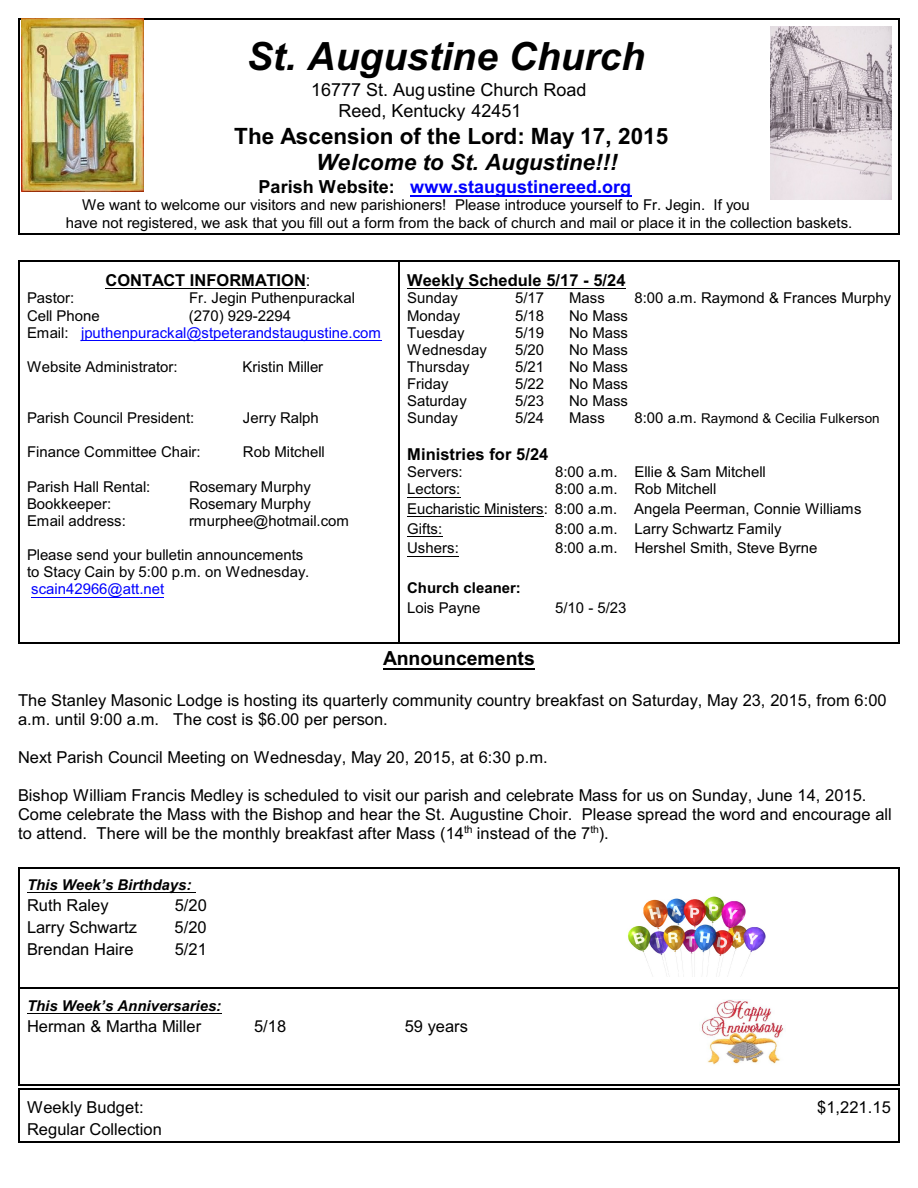
<style>
.page{position:relative;width:918px;height:1188px;background:#fff}
.page>*{position:absolute;margin:0;border:0;box-sizing:border-box;transform-origin:0 0}
.t1{font:italic 700 39px "Arial";color:#000}
.t2{font:700 22.5px "Arial";color:#000}
.t3{font:italic 700 22.5px "Arial";color:#000}
.t4{font:700 19.5px "Arial";color:#000}
.t5{font:18px/20.7px "Arial";color:#000}
.t6{font:700 18px "Arial";color:#00f}
.t7{font:16.5px/19px "Arial";color:#000}
.t8{font:700 16.5px "Arial";color:#000}
.t9{font:15px/17.1px "Arial";color:#000}
.t10{font:15px/17.1px "Arial";color:#00f}
.t11{font:italic 700 15px "Arial";color:#000}
.t12{font:700 15px "Arial";color:#000}
.t13{font:13.5px "Arial";color:#000}
.s1{color:#000}
.s2{font-weight:400}
.s3{font-size:15px}
</style>
<div class="page">
<hr style="left:18px;top:18px;width:1px;height:217px;background:#000">
<hr style="left:899px;top:18px;width:1px;height:217px;background:#000">
<hr style="left:18px;top:18px;width:882px;height:1px;background:#000">
<hr style="left:18px;top:234px;width:882px;height:1px;background:#000">
<hr style="left:18px;top:261px;width:1px;height:383px;background:#000">
<hr style="left:18px;top:261px;width:380px;height:1px;background:#000">
<hr style="left:18px;top:642px;width:380px;height:2px;background:#000">
<hr style="left:398px;top:261px;width:2px;height:383px;background:#000">
<hr style="left:899px;top:261px;width:1px;height:383px;background:#000">
<hr style="left:398px;top:261px;width:502px;height:1px;background:#000">
<hr style="left:398px;top:642px;width:502px;height:2px;background:#000">
<hr style="left:18px;top:867px;width:1px;height:121px;background:#000">
<hr style="left:899px;top:867px;width:1px;height:121px;background:#000">
<hr style="left:18px;top:867px;width:882px;height:1px;background:#000">
<hr style="left:18px;top:988px;width:1px;height:97px;background:#000">
<hr style="left:899px;top:988px;width:1px;height:97px;background:#000">
<hr style="left:18px;top:988px;width:882px;height:1px;background:#000">
<hr style="left:18px;top:1084px;width:882px;height:1px;background:#000">
<hr style="left:18px;top:1089px;width:1px;height:54px;background:#000">
<hr style="left:899px;top:1089px;width:1px;height:54px;background:#000">
<hr style="left:18px;top:1089px;width:882px;height:1px;background:#000">
<hr style="left:18px;top:1142px;width:882px;height:1px;background:#000">
<img style="left:628px;top:896px;width:138px;height:81px">
<img style="left:701px;top:1000px;width:83px;height:65px">
<hr style="left:410px;top:195px;width:222px;height:1px;background:#00f">
<hr style="left:105px;top:288px;width:201px;height:1px;background:#000">
<hr style="left:81px;top:340px;width:300px;height:1px;background:#00f">
<hr style="left:31px;top:597px;width:133px;height:1px;background:#00f">
<hr style="left:407px;top:288px;width:219px;height:1px;background:#000">
<hr style="left:407px;top:497px;width:53px;height:1px;background:#000">
<hr style="left:407px;top:516px;width:137px;height:1px;background:#000">
<hr style="left:407px;top:536px;width:35px;height:1px;background:#000">
<hr style="left:407px;top:556px;width:52px;height:1px;background:#000">
<hr style="left:383px;top:668px;width:152px;height:1px;background:#000">
<hr style="left:27px;top:892px;width:168px;height:1px;background:#000">
<hr style="left:27px;top:1013px;width:194px;height:1px;background:#000">
<img style="left:22px;top:19px;width:121px;height:173px">
<img style="left:770px;top:27px;width:121px;height:173px">
<h1 class="t1" style="left:247px;top:41px;width:400px">St. Augustine Church</h1>
<p class="t5" style="left:338px;top:81px;width:250px;text-indent:-27px">16777 St. Augustine Church Road<br>Reed, Kentucky 42451</p>
<h2 class="t2" style="left:234px;top:127px;width:436px">The Ascension of the Lord: May 17, 2015</h2>
<h2 class="t3" style="left:316px;top:154px;width:303px">Welcome to St. Augustine!!!</h2>
<p class="t6" style="left:259px;top:179px;width:374px"><span class="s1">Parish Website:</span> www.staugustinereed.org</p>
<p class="t9" style="left:66px;top:198px;width:788px;text-indent:16px">We want to welcome our visitors and new parishioners! Please introduce yourself to Fr. Jegin. If you<br>have not registered, we ask that you fill out a form from the back of church and mail or place it in the collection baskets.</p>
<p class="t8" style="left:105px;top:274px;width:206px">CONTACT INFORMATION<span class="s2">:</span></p>
<p class="t8" style="left:407px;top:274px;width:220px">Weekly Schedule 5/17 - 5/24</p>
<p class="t9" style="left:407px;top:291px;width:52px">Sunday</p>
<p class="t9" style="left:515px;top:291px;width:31px">5/17</p>
<p class="t9" style="left:569px;top:291px;width:37px">Mass</p>
<p class="t9" style="left:634px;top:291px;width:258px">8:00 a.m. Raymond &amp; Frances Murphy</p>
<p class="t9" style="left:407px;top:308px;width:55px">Monday</p>
<p class="t9" style="left:515px;top:308px;width:31px">5/18</p>
<p class="t9" style="left:569px;top:308px;width:60px">No Mass</p>
<p class="t9" style="left:407px;top:325px;width:59px">Tuesday</p>
<p class="t9" style="left:515px;top:325px;width:31px">5/19</p>
<p class="t9" style="left:569px;top:325px;width:60px">No Mass</p>
<p class="t9" style="left:407px;top:342px;width:81px">Wednesday</p>
<p class="t9" style="left:515px;top:342px;width:31px">5/20</p>
<p class="t9" style="left:569px;top:342px;width:60px">No Mass</p>
<p class="t9" style="left:407px;top:359px;width:64px">Thursday</p>
<p class="t9" style="left:515px;top:359px;width:31px">5/21</p>
<p class="t9" style="left:569px;top:359px;width:60px">No Mass</p>
<p class="t9" style="left:407px;top:377px;width:43px">Friday</p>
<p class="t9" style="left:515px;top:377px;width:31px">5/22</p>
<p class="t9" style="left:569px;top:377px;width:60px">No Mass</p>
<p class="t9" style="left:407px;top:394px;width:61px">Saturday</p>
<p class="t9" style="left:515px;top:394px;width:31px">5/23</p>
<p class="t9" style="left:569px;top:394px;width:60px">No Mass</p>
<p class="t9" style="left:407px;top:411px;width:52px">Sunday</p>
<p class="t9" style="left:515px;top:411px;width:31px">5/24</p>
<p class="t9" style="left:569px;top:411px;width:37px">Mass</p>
<p class="t13" style="left:634px;top:413px;width:247px"><span class="s3">8:00 a.m.</span> Raymond &amp; Cecilia Fulkerson</p>
<p class="t8" style="left:407px;top:448px;width:143px">Ministries for 5/24</p>
<p class="t9" style="left:407px;top:465px;width:57px">Servers:</p>
<p class="t9" style="left:555px;top:465px;width:212px">8:00 a.m. Ellie &amp; Sam Mitchell</p>
<p class="t9" style="left:407px;top:482px;width:55px">Lectors:</p>
<p class="t9" style="left:27px;top:291px;width:49px">Pastor:</p>
<p class="t9" style="left:189px;top:291px;width:168px">Fr. Jegin Puthenpurackal</p>
<p class="t9" style="left:27px;top:308px;width:74px">Cell Phone</p>
<p class="t10" style="left:27px;top:308px;width:355px;text-indent:162px"><span class="s1">(270) 929-2294<br>Email:</span> jputhenpurackal@stpeterandstaugustine.com</p>
<p class="t9" style="left:27px;top:359px;width:152px">Website Administrator:</p>
<p class="t9" style="left:243px;top:359px;width:82px">Kristin Miller</p>
<p class="t9" style="left:27px;top:411px;width:169px">Parish Council President:</p>
<p class="t9" style="left:243px;top:411px;width:78px">Jerry Ralph</p>
<p class="t9" style="left:27px;top:445px;width:175px">Finance Committee Chair:</p>
<p class="t9" style="left:243px;top:445px;width:83px">Rob Mitchell</p>
<p class="t9" style="left:27px;top:479px;width:125px">Parish Hall Rental:</p>
<p class="t9" style="left:189px;top:479px;width:123px">Rosemary Murphy</p>
<p class="t9" style="left:27px;top:496px;width:86px">Bookkeeper:</p>
<p class="t9" style="left:189px;top:496px;width:123px">Rosemary Murphy</p>
<p class="t9" style="left:27px;top:513px;width:101px">Email address:</p>
<p class="t9" style="left:189px;top:513px;width:162px">rmurphee@hotmail.com</p>
<p class="t9" style="left:27px;top:548px;width:284px">Please send your bulletin announcements to Stacy Cain by 5:00 p.m. on Wednesday.</p>
<p class="t10" style="left:31px;top:582px;width:135px">scain42966@att.net</p>
<p class="t9" style="left:407px;top:481px;width:456px;line-height:19.6px;text-indent:148px">8:00 a.m. Rob Mitchell<br>Eucharistic Ministers: 8:00 a.m. Angela Peerman, Connie Williams<br>Gifts:</p>
<p class="t9" style="left:555px;top:521px;width:228px">8:00 a.m. Larry Schwartz Family</p>
<p class="t9" style="left:407px;top:541px;width:53px">Ushers:</p>
<p class="t9" style="left:555px;top:541px;width:264px">8:00 a.m. Hershel Smith, Steve Byrne</p>
<p class="t12" style="left:407px;top:582px;width:115px">Church cleaner:</p>
<p class="t9" style="left:407px;top:600px;width:75px">Lois Payne</p>
<p class="t9" style="left:555px;top:600px;width:73px">5/10 - 5/23</p>
<h3 class="t4" style="left:383px;top:651px;width:153px">Announcements</h3>
<p class="t7" style="left:18px;top:692px;width:870px">The Stanley Masonic Lodge is hosting its quarterly community country breakfast on Saturday, May 23, 2015, from 6:00 a.m. until 9:00 a.m. The cost is $6.00 per person.</p>
<p class="t7" style="left:18px;top:749px;width:531px">Next Parish Council Meeting on Wednesday, May 20, 2015, at 6:30 p.m.</p>
<p class="t7" style="left:18px;top:787px;width:875px">Bishop William Francis Medley is scheduled to visit our parish and celebrate Mass for us on Sunday, June 14, 2015.<br>Come celebrate the Mass with the Bishop and hear the St. Augustine Choir. Please spread the word and encourage all to attend. There will be the monthly breakfast after Mass (14<sup>th</sup> instead of the 7<sup>th</sup>).</p>
<p class="t11" style="left:27px;top:879px;width:166px">This Week’s Birthdays:</p>
<p class="t7" style="left:27px;top:898px;width:83px">Ruth Raley</p>
<p class="t7" style="left:175px;top:898px;width:34px">5/20</p>
<p class="t7" style="left:27px;top:919px;width:111px">Larry Schwartz</p>
<p class="t7" style="left:175px;top:919px;width:34px">5/20</p>
<p class="t7" style="left:27px;top:941px;width:108px">Brendan Haire</p>
<p class="t7" style="left:175px;top:941px;width:34px">5/21</p>
<p class="t11" style="left:27px;top:1000px;width:196px">This Week’s Anniversaries:</p>
<p class="t7" style="left:27px;top:1019px;width:176px">Herman &amp; Martha Miller</p>
<p class="t7" style="left:254px;top:1019px;width:34px">5/18</p>
<p class="t7" style="left:405px;top:1019px;width:65px">59 years</p>
<p class="t7" style="left:27px;top:1099px;width:118px">Weekly Budget:</p>
<p class="t7" style="left:817px;top:1099px;width:75px">$1,221.15</p>
<p class="t7" style="left:27px;top:1121px;width:136px">Regular Collection</p>
</div>
